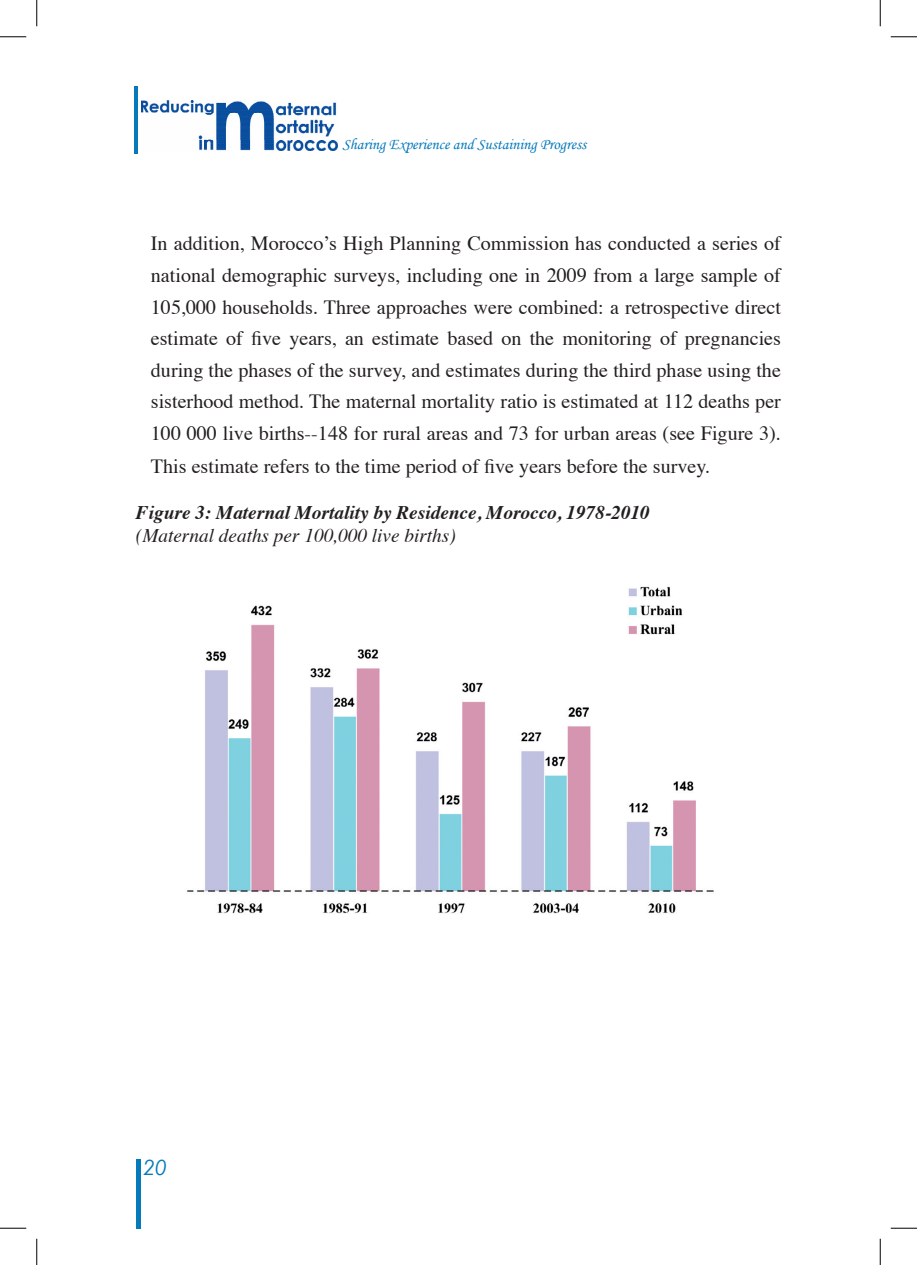
<style>
.page{position:relative;width:917px;height:1265px;background:#fff}
.page>*{position:absolute;margin:0;border:0;box-sizing:border-box;transform-origin:0 0}
.t1{font:italic 21px "Century Gothic";color:#057abb}
.t2{font:20.12px/31.7px "Times";color:#231f20;text-align:justify}
.t3{font:italic 700 19.25px "Times";color:#231f20}
.t4{font:italic 19.25px "Times";color:#231f20}
.t5{font:15.75px "Monotype Corsiva";color:#057abb}
</style>
<div class="page">
<div style="left:136px;top:1159px;width:5px;height:68px;background:#057abb"></div>
<hr style="left:134px;top:86px;width:4px;height:68px;background:#057abb">
<img style="left:142px;top:100px;width:196px;height:50px">
<img style="left:187px;top:586px;width:527px;height:328px">
<svg style="left:0;top:36px;width:26px;height:1px"></svg>
<svg style="left:891px;top:36px;width:26px;height:1px"></svg>
<svg style="left:0;top:1227px;width:26px;height:1px"></svg>
<svg style="left:891px;top:1227px;width:26px;height:1px"></svg>
<svg style="left:36px;top:0;width:1px;height:26px"></svg>
<svg style="left:36px;top:1238px;width:1px;height:26px"></svg>
<svg style="left:880px;top:0;width:1px;height:26px"></svg>
<svg style="left:880px;top:1238px;width:1px;height:26px"></svg>
<p class="t5" style="left:343px;top:134px;width:245px">Sharing Experience and Sustaining Progress</p>
<p class="t2" style="left:151px;top:226px;width:632px">In addition, Morocco’s High Planning Commission has conducted a series of national demographic surveys, including one in 2009 from a large sample of 105,000 households. Three approaches were combined: a retrospective direct estimate of five years, an estimate based on the monitoring of pregnancies during the phases of the survey, and estimates during the third phase using the sisterhood method. The maternal mortality ratio is estimated at 112 deaths per 100 000 live births--148 for rural areas and 73 for urban areas (see Figure 3).<br>This estimate refers to the time period of five years before the survey.</p>
<p class="t3" style="left:136px;top:494px;width:515px">Figure 3: Maternal Mortality by Residence, Morocco, 1978-2010</p>
<p class="t4" style="left:136px;top:518px;width:321px">(Maternal deaths per 100,000 live births)</p>
<p class="t1" style="left:144px;top:1154px;width:25px">20</p>
</div>
